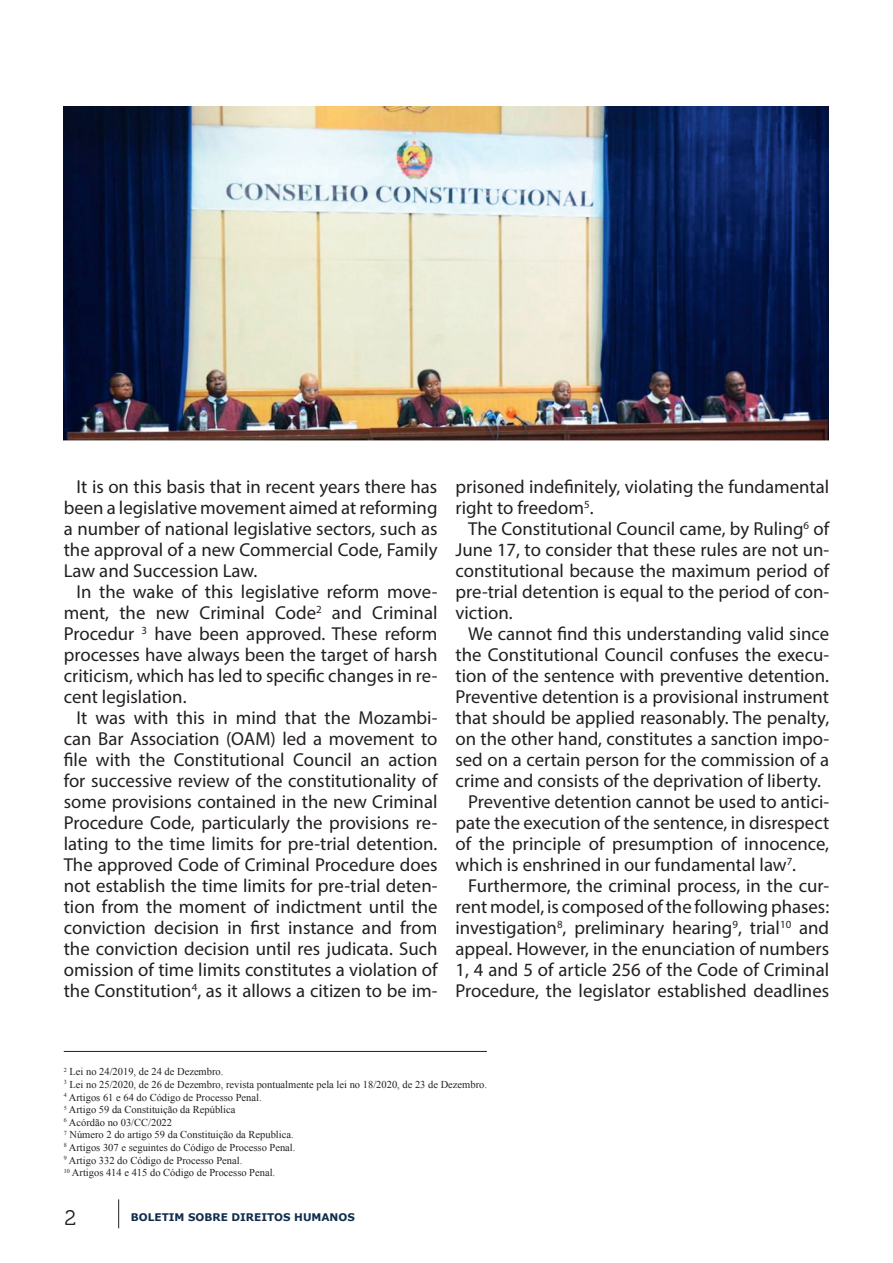
<style>
.page{position:relative;width:893px;height:1263px;background:#fff}
.page>*{position:absolute;margin:0;border:0;box-sizing:border-box;transform-origin:0 0}
.t1{font:21px "Museo 300";color:#231f20}
.t2{font:18.75px/21px "Myriad Pro";color:#231f20;text-align:justify}
.t3{font:10.5px/12.6px "Times New Roman";color:#231f20}
.t4{font:700 10.5px "Verdana";color:#102d4e}
</style>
<div class="page">
<svg style="left:118px;top:1199px;width:1px;height:29px"></svg>
<img style="left:64px;top:106px;width:764px;height:335px">
<hr style="left:64px;top:1051px;width:423px;height:1px;background:#231f20">
<p class="t2" style="left:64px;top:476px;width:375px;text-indent:13px">It is on this basis that in recent years there has been a legislative movement aimed at reforming a number of national legislative sectors, such as the approval of a new Commercial Code, Family Law and Succession Law.</p>
<p class="t2" style="left:64px;top:581px;width:375px;text-indent:13px">In the wake of this legislative reform move&shy;ment, the new Criminal Code<sup>2</sup> and Criminal Procedur <sup>3</sup> have been approved. These reform processes have always been the target of harsh criticism, which has led to specific changes in re&shy;cent legislation.</p>
<p class="t2" style="left:64px;top:707px;width:375px;text-indent:13px">It was with this in mind that the Mozambi&shy;can Bar Association (OAM) led a movement to file with the Constitutional Council an action for successive review of the constitutionality of some provisions contained in the new Criminal Procedure Code, particularly the provisions re&shy;lating to the time limits for pre-trial detention.<br>The approved Code of Criminal Procedure does not establish the time limits for pre-trial deten&shy;tion from the moment of indictment until the conviction decision in first instance and from the conviction decision until res judicata. Such omission of time limits constitutes a violation of the Constitution<sup>4</sup>, as it allows a citizen to be im-</p>
<p class="t2" style="left:455px;top:476px;width:375px">prisoned indefinitely, violating the fundamental right to freedom<sup>5</sup>.</p>
<p class="t2" style="left:455px;top:518px;width:375px;text-indent:13px">The Constitutional Council came, by Ruling<sup>6</sup> of June 17, to consider that these rules are not un&shy;constitutional because the maximum period of pre-trial detention is equal to the period of con&shy;viction.</p>
<p class="t2" style="left:468px;top:623px;width:362px">We cannot find this understanding valid since</p>
<p class="t2" style="left:455px;top:644px;width:375px">the Constitutional Council confuses the execu-</p>
<p class="t2" style="left:455px;top:665px;width:375px">tion of the sentence with preventive detention.</p>
<p class="t2" style="left:455px;top:686px;width:375px">Preventive detention is a provisional instrument</p>
<p class="t2" style="left:455px;top:707px;width:375px">that should be applied reasonably. The penalty,</p>
<p class="t2" style="left:455px;top:728px;width:375px">on the other hand, constitutes a sanction impo-</p>
<p class="t2" style="left:455px;top:749px;width:375px">sed on a certain person for the commission of a</p>
<p class="t2" style="left:455px;top:770px;width:367px">crime and consists of the deprivation of liberty.</p>
<p class="t2" style="left:468px;top:791px;width:362px">Preventive detention cannot be used to antici-</p>
<p class="t2" style="left:455px;top:812px;width:375px">pate the execution of the sentence, in disrespect</p>
<p class="t2" style="left:455px;top:833px;width:375px">of the principle of presumption of innocence,</p>
<p class="t2" style="left:455px;top:854px;width:342px">which is enshrined in our fundamental law<sup>7</sup>.</p>
<p class="t2" style="left:468px;top:875px;width:362px">Furthermore, the criminal process, in the cur-</p>
<p class="t2" style="left:455px;top:896px;width:375px">rent model, is composed of the following phases:</p>
<p class="t2" style="left:455px;top:917px;width:375px">investigation<sup>8</sup>, preliminary hearing<sup>9</sup>, trial<sup>10</sup> and</p>
<p class="t2" style="left:455px;top:938px;width:375px">appeal. However, in the enunciation of numbers</p>
<p class="t2" style="left:455px;top:959px;width:375px">1, 4 and 5 of article 256 of the Code of Criminal</p>
<p class="t2" style="left:455px;top:980px;width:375px">Procedure, the legislator established deadlines</p>
<p class="t3" style="left:64px;top:1065px;width:425px"><sup>2</sup> Lei no 24/2019, de 24 de Dezembro.<br><sup>3</sup> Lei no 25/2020, de 26 de Dezembro, revista pontualmente pela lei no 18/2020, de 23 de Dezembro.<br><sup>4</sup> Artigos 61 e 64 do Código de Processo Penal.<br><sup>5</sup> Artigo 59 da Constituição da República<br><sup>6</sup> Acórdão no 03/CC/2022<br><sup>7</sup> Número 2 do artigo 59 da Constituição da Republica.<br><sup>8</sup> Artigos 307 e seguintes do Código de Processo Penal.<br><sup>9</sup> Artigo 332 do Código de Processo Penal.<br><sup>10</sup> Artigos 414 e 415 do Código de Processo Penal.</p>
<p class="t1" style="left:64px;top:1206px;width:13px">2</p>
<p class="t4" style="left:131px;top:1211px;width:225px">BOLETIM SOBRE DIREITOS HUMANOS</p>
</div>
